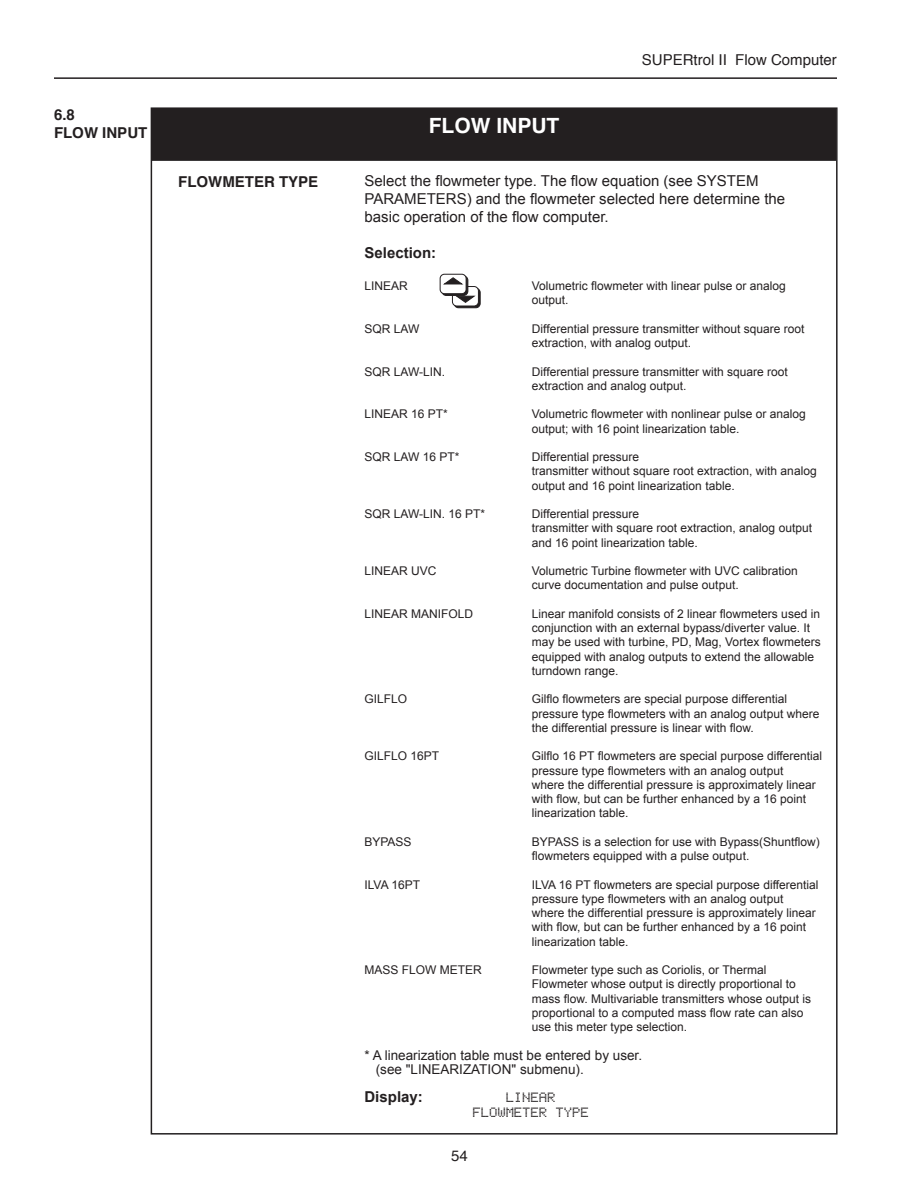
<style>
.page{position:relative;width:918px;height:1188px;background:#fff}
.page>*{position:absolute;margin:0;border:0;box-sizing:border-box;transform-origin:0 0}
.t1{font:700 21px "Helvetica";color:#fff}
.t2{font:15px/18px "Arial";color:#231f20}
.t3{font:15px "Helvetica";color:#231f20}
.t4{font:700 15px "Helvetica";color:#231f20}
.t5{font:15px "Bubbledot ICG Fine Positive";color:#231f20}
.t6{font:700 15px "Arial";color:#231f20}
.t7{font:13.5px "Arial";color:#231f20}
.t8{font:12px/14.2px "Arial";color:#231f20}
</style>
<div class="page">
<div style="left:152px;top:109px;width:683px;height:51px;background:#231f20"></div>
<div style="left:151px;top:108px;width:685px;height:53px;border:2px solid #231f20"></div>
<hr style="left:54px;top:77px;width:783px;height:2px;background:#231f20">
<div style="left:454px;top:288px;width:26px;height:20px;background:#231f20;border-radius:4px"></div>
<div style="left:454px;top:288px;width:26px;height:20px;border:1px solid #231f20;border-radius:4px"></div>
<div style="left:452px;top:287px;width:26px;height:19px;background:#fff;border-radius:4px"></div>
<div style="left:452px;top:286px;width:27px;height:20px;border:1px solid #231f20;border-radius:4px"></div>
<svg style="left:456px;top:296px;width:18px;height:7px"></svg>
<div style="left:442px;top:276px;width:26px;height:19px;background:#231f20;border-radius:4px"></div>
<div style="left:442px;top:276px;width:26px;height:20px;border:1px solid #231f20;border-radius:4px"></div>
<div style="left:440px;top:274px;width:26px;height:20px;background:#fff;border-radius:4px"></div>
<div style="left:440px;top:274px;width:26px;height:20px;border:1px solid #231f20;border-radius:4px"></div>
<svg style="left:444px;top:277px;width:19px;height:7px"></svg>
<p class="t3" style="left:642px;top:48px;width:197px">SUPERtrol II Flow Computer</p>
<p class="t4" style="left:54px;top:102px;width:22px">6.8</p>
<p class="t4" style="left:54px;top:120px;width:95px">FLOW INPUT</p>
<p class="t1" style="left:429px;top:108px;width:132px">FLOW INPUT</p>
<p class="t4" style="left:178px;top:169px;width:142px">FLOWMETER TYPE</p>
<p class="t2" style="left:364px;top:172px;width:422px">Select the flowmeter type. The flow equation (see SYSTEM<br>PARAMETERS) and the flowmeter selected here determine the basic operation of the flow computer.</p>
<p class="t6" style="left:364px;top:243px;width:73px">Selection:</p>
<p class="t8" style="left:364px;top:279px;width:45px">LINEAR</p>
<p class="t8" style="left:532px;top:279px;width:256px">Volumetric flowmeter with linear pulse or analog output.</p>
<p class="t8" style="left:364px;top:322px;width:56px">SQR LAW</p>
<p class="t8" style="left:532px;top:322px;width:274px">Differential pressure transmitter without square root extraction, with analog output.</p>
<p class="t8" style="left:364px;top:364px;width:82px">SQR LAW-LIN.</p>
<p class="t8" style="left:532px;top:364px;width:257px">Differential pressure transmitter with square root extraction and analog output.</p>
<p class="t8" style="left:364px;top:407px;width:85px">LINEAR 16 PT*</p>
<p class="t8" style="left:532px;top:407px;width:276px">Volumetric flowmeter with nonlinear pulse or analog output; with 16 point linearization table.</p>
<p class="t8" style="left:364px;top:450px;width:96px">SQR LAW 16 PT*</p>
<p class="t8" style="left:532px;top:450px;width:109px">Differential pressure</p>
<p class="t8" style="left:532px;top:464px;width:286px">transmitter without square root extraction, with analog output and 16 point linearization table.</p>
<p class="t8" style="left:364px;top:507px;width:122px">SQR LAW-LIN. 16 PT*</p>
<p class="t8" style="left:532px;top:507px;width:109px">Differential pressure</p>
<p class="t8" style="left:532px;top:521px;width:282px">transmitter with square root extraction, analog output and 16 point linearization table.</p>
<p class="t8" style="left:364px;top:564px;width:74px">LINEAR UVC</p>
<p class="t8" style="left:532px;top:564px;width:268px">Volumetric Turbine flowmeter with UVC calibration curve documentation and pulse output.</p>
<p class="t8" style="left:364px;top:607px;width:110px">LINEAR MANIFOLD</p>
<p class="t8" style="left:532px;top:607px;width:290px">Linear manifold consists of 2 linear flowmeters used in conjunction with an external bypass/diverter value. It may be used with turbine, PD, Mag, Vortex flowmeters equipped with analog outputs to extend the allowable turndown range.</p>
<p class="t8" style="left:364px;top:692px;width:44px">GILFLO</p>
<p class="t8" style="left:532px;top:692px;width:289px">Gilflo flowmeters are special purpose differential pressure type flowmeters with an analog output where the differential pressure is linear with flow.</p>
<p class="t8" style="left:364px;top:749px;width:76px">GILFLO 16PT</p>
<p class="t8" style="left:532px;top:749px;width:292px">Gilflo 16 PT flowmeters are special purpose differential pressure type flowmeters with an analog output<br>where the differential pressure is approximately linear with flow, but can be further enhanced by a 16 point linearization table.</p>
<p class="t8" style="left:364px;top:835px;width:49px">BYPASS</p>
<p class="t8" style="left:532px;top:835px;width:289px">BYPASS is a selection for use with Bypass(Shuntflow) flowmeters equipped with a pulse output.</p>
<p class="t8" style="left:364px;top:877px;width:57px">ILVA 16PT</p>
<p class="t8" style="left:532px;top:877px;width:288px">ILVA 16 PT flowmeters are special purpose differential pressure type flowmeters with an analog output where the differential pressure is approximately linear with flow, but can be further enhanced by a 16 point linearization table.</p>
<p class="t8" style="left:364px;top:963px;width:119px">MASS FLOW METER</p>
<p class="t8" style="left:532px;top:963px;width:281px">Flowmeter type such as Coriolis, or Thermal Flowmeter whose output is directly proportional to mass flow. Multivariable transmitters whose output is proportional to a computed mass flow rate can also use this meter type selection.</p>
<p class="t7" style="left:364px;top:1046px;width:279px">* A linearization table must be entered by user.</p>
<p class="t7" style="left:376px;top:1060px;width:210px">(see "LINEARIZATION" submenu).</p>
<p class="t6" style="left:364px;top:1087px;width:60px">Display:</p>
<p class="t5" style="left:506px;top:1090px;width:51px">LINEAR</p>
<p class="t5" style="left:472px;top:1104px;width:118px">FLOWMETER TYPE</p>
<p class="t3" style="left:451px;top:1144px;width:18px">54</p>
</div>
